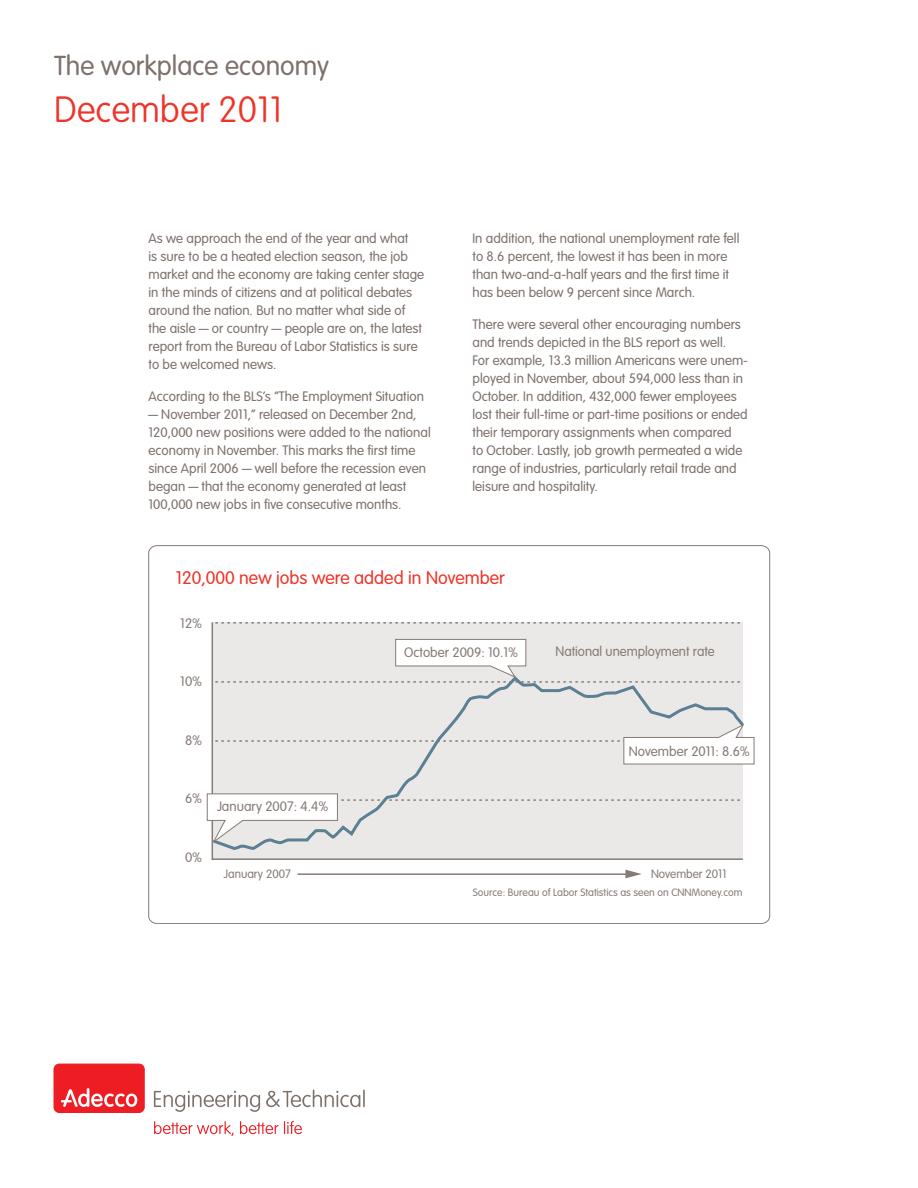
<style>
.page{position:relative;width:918px;height:1188px;background:#fff}
.page>*{position:absolute;margin:0;border:0;box-sizing:border-box;transform-origin:0 0}
.t1{font:100 36px "VAG Rounded Std";color:#ee3529}
.t2{font:300 27px "VAG Rounded Std";color:#7d716c}
.t3{font:300 18px "VAG Rounded";color:#ee3529}
.t4{font:300 13.5px/18px "VAG Rounded Std";color:#7d716c}
.t5{font:300 13.5px/18px "VAG Rounded Std";color:#7d716c;scale:.7 1}
.t6{font:300 13.5px "VAG Rounded";color:#867b76}
.t7{font:300 12px "VAG Rounded";color:#867b76}
.t8{font:300 10.5px "VAG Rounded";color:#867b76}
</style>
<div class="page">
<div style="left:54px;top:1064px;width:90px;height:48px;background:#ee1d23;border-radius:5px"></div>
<div style="left:54px;top:1064px;width:90px;height:49px;border:1px solid #ee1d23;border-radius:5px"></div>
<svg style="left:61px;top:1088px;width:76px;height:19px"></svg>
<svg style="left:154px;top:1091px;width:106px;height:21px"></svg>
<svg style="left:266px;top:1090px;width:99px;height:17px"></svg>
<svg style="left:154px;top:1121px;width:80px;height:15px"></svg>
<svg style="left:240px;top:1121px;width:62px;height:13px"></svg>
<svg style="left:148px;top:545px;width:622px;height:379px"></svg>
<div style="left:212px;top:622px;width:530px;height:238px;background:#eae9e7"></div>
<hr style="left:212px;top:858px;width:530px;height:2px;background:#867b76">
<hr style="left:298px;top:873px;width:330px;height:2px;background:#867b76">
<svg style="left:625px;top:870px;width:17px;height:8px"></svg>
<svg style="left:216px;top:622px;width:527px;height:2px"></svg>
<hr style="left:212px;top:622px;width:1px;height:238px;background:#867b76">
<svg style="left:211px;top:678px;width:534px;height:175px"></svg>
<svg style="left:216px;top:639px;width:527px;height:44px"></svg>
<svg style="left:216px;top:723px;width:539px;height:42px"></svg>
<svg style="left:206px;top:793px;width:537px;height:52px"></svg>
<h2 class="t2" style="left:54px;top:50px;width:277px">The workplace economy</h2>
<h1 class="t1" style="left:54px;top:88px;width:230px">December 2011</h1>
<p class="t4" style="left:148px;top:230px;width:277px">As we approach the end of the year and what<br>is sure to be a heated election season, the job market and the economy are taking center stage in the minds of citizens and at political debates around the nation. But no matter what side of the aisle — or country — people are on, the latest report from the Bureau of Labor Statistics is sure to be welcomed news.</p>
<p class="t4" style="left:148px;top:387px;width:277px">According to the BLS’s “The Employment Situation</p>
<p class="t5" style="left:148px;top:405px;width:405px">— November 2011,” released on December 2nd, 120,000 new positions were added to the national economy in November. This marks the first time since April 2006 — well before the recession even began — that the economy generated at least 100,000 new jobs in five consecutive months.</p>
<p class="t4" style="left:472px;top:230px;width:269px">In addition, the national unemployment rate fell to 8.6 percent, the lowest it has been in more than two-and-a-half years and the first time it has been below 9 percent since March.</p>
<p class="t4" style="left:472px;top:315px;width:277px">There were several other encouraging numbers and trends depicted in the BLS report as well.<br>For example, 13.3 million Americans were unem&shy;ployed in November, about 594,000 less than in October. In addition, 432,000 fewer employees lost their full-time or part-time positions or ended their temporary assignments when compared<br>to October. Lastly, job growth permeated a wide range of industries, particularly retail trade and leisure and hospitality.</p>
<h3 class="t3" style="left:176px;top:568px;width:331px">120,000 new jobs were added in November</h3>
<p class="t6" style="left:180px;top:615px;width:23px">12%</p>
<p class="t6" style="left:180px;top:674px;width:23px">10%</p>
<p class="t6" style="left:404px;top:645px;width:115px">October 2009: 10.1%</p>
<p class="t6" style="left:556px;top:644px;width:161px">National unemployment rate</p>
<p class="t6" style="left:185px;top:732px;width:19px">8%</p>
<p class="t6" style="left:185px;top:791px;width:19px">6%</p>
<p class="t6" style="left:185px;top:849px;width:19px">0%</p>
<p class="t6" style="left:217px;top:799px;width:113px">January 2007: 4.4%</p>
<p class="t6" style="left:629px;top:744px;width:123px">November 2011: 8.6%</p>
<p class="t7" style="left:224px;top:867px;width:69px">January 2007</p>
<p class="t7" style="left:651px;top:867px;width:77px">November 2011</p>
<p class="t8" style="left:473px;top:887px;width:271px">Source: Bureau of Labor Statistics as seen on CNNMoney.com</p>
</div>
